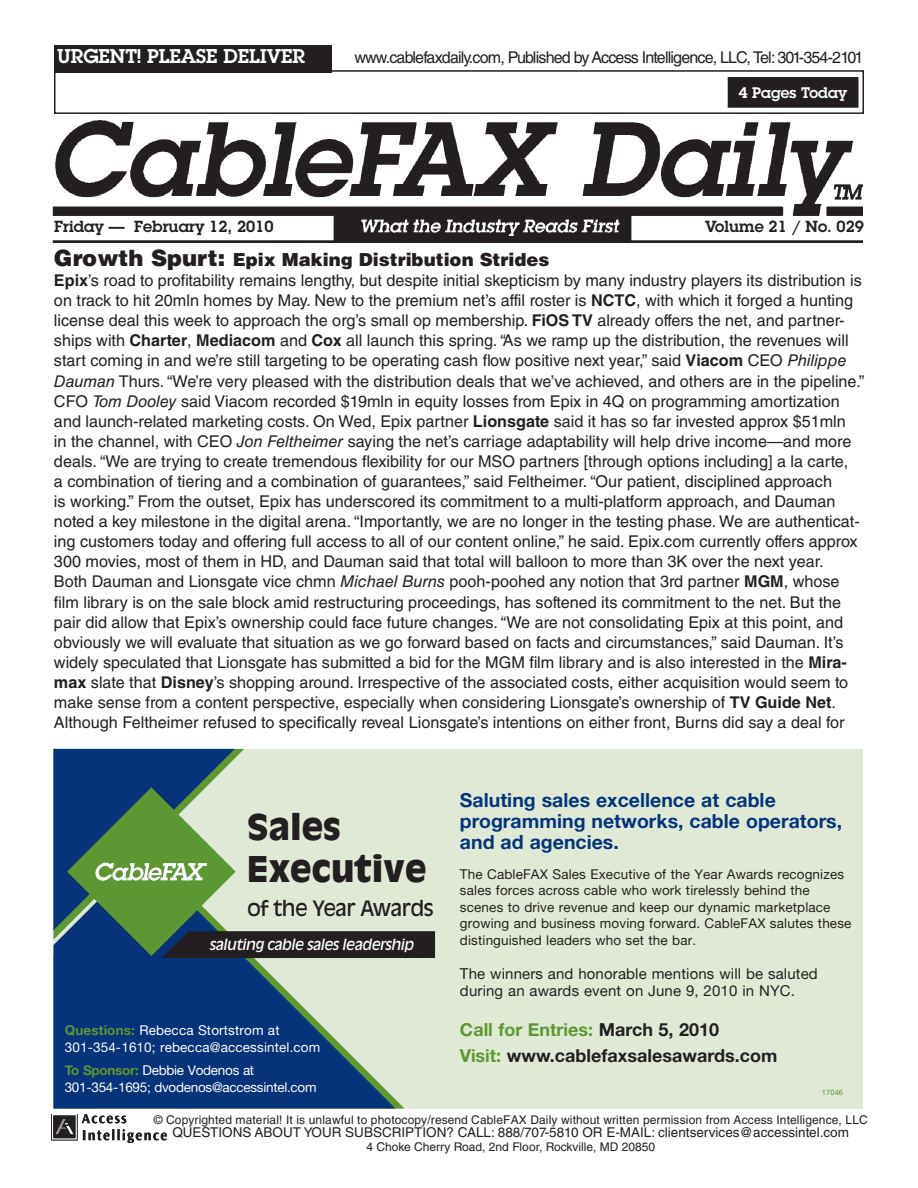
<style>
.page{position:relative;width:918px;height:1188px;background:#fff}
.page>*{position:absolute;margin:0;border:0;box-sizing:border-box;transform-origin:0 0}
.t1{font:900 35.1px/42px "Antique Olive Std";color:#231f20}
.t2{font:20.85px "Antique Olive Std";letter-spacing:-.03em;color:#231f20}
.t3{font:19.5px/21px "Alte Haas Grotesk Bold";color:#06347a}
.t4{font:600 19.5px "Lubalin Graph Std";color:#fff}
.t5{font:18px/26.1px "Alte Haas Grotesk Bold";color:#231f20}
.t6{font:900 18px "Helvetica LT Std";color:#231f20}
.t7{font:16.2px/20.1px "Helvetica LT Std";color:#231f20}
.t8{font:16.2px "Helvetica LT Std";letter-spacing:-.05em;color:#231f20}
.t9{font:600 15.75px "Lubalin Graph Std";color:#231f20}
.t10{font:15px/16.5px "Alte Haas Grotesk";letter-spacing:.01em;color:#231f20}
.t11{font:600 15px "Lubalin Graph Std";color:#fff}
.t12{font:italic 14.55px "Antique Olive Std";letter-spacing:-.03em;color:#fff}
.t13{font:13.5px/16.5px "Alte Haas Grotesk";letter-spacing:.01em;color:#231f20}
.t14{font:13.5px "Helvetica LT Std";color:#231f20}
.t15{font:13.5px/17.1px "Alte Haas Grotesk";letter-spacing:.01em;color:#fff}
.t16{font:13.5px/17.1px "Alte Haas Grotesk";letter-spacing:-.02em;color:#fff}
.t17{font:12px "Helvetica LT Std";letter-spacing:.01em;color:#231f20}
.t18{font:7.5px "Alte Haas Grotesk";letter-spacing:.01em;color:#5d9732}
.s1{font-size:22.5px}
.s2{font-weight:700}
.s3{font-style:italic}
.s4{font-family:"Alte Haas Grotesk Bold";color:#5d9732}
.s5{color:#5d9732}
</style>
<div class="page">
<img style="left:52px;top:1114px;width:115px;height:29px">
<img style="left:53px;top:121px;width:810px;height:122px">
<div style="left:54px;top:70px;width:810px;height:44px;border:2px solid #231f20"></div>
<div style="left:54px;top:45px;width:278px;height:27px;background:#231f20"></div>
<div style="left:728px;top:78px;width:130px;height:29px;background:#231f20"></div>
<div style="left:728px;top:77px;width:131px;height:31px;border:2px solid #231f20"></div>
<div style="left:53px;top:749px;width:810px;height:360px;background:#dfe9d5"></div>
<svg style="left:53px;top:958px;width:342px;height:151px;fill:#06347a"></svg>
<svg style="left:53px;top:749px;width:382px;height:209px"></svg>
<p class="t4" style="left:57px;top:49px;width:249px">URGENT! PLEASE DELIVER</p>
<p class="t8" style="left:354px;top:52px;width:511px">www.cablefaxdaily.com, Published by Access Intelligence, LLC, Tel: 301-354-2101</p>
<p class="t11" style="left:739px;top:87px;width:110px">4 Pages Today</p>
<p class="t9" style="left:54px;top:220px;width:221px">Friday — February 12, 2010</p>
<p class="t6" style="left:54px;top:253px;width:497px"><span class="s1">Growth Spurt:</span> Epix Making Distribution Strides</p>
<p class="t7" style="left:54px;top:272px;width:812px"><span class="s2">Epix</span> ’s road to profitability remains lengthy, but despite initial skepticism by many industry players its distribution is on track to hit 20mln homes by May. New to the premium net’s affil roster is <span class="s2">NCTC</span> , with which it forged a hunting license deal this week to approach the org’s small op membership. <span class="s2">FiOS TV</span> already offers the net, and partner&shy;ships with <span class="s2">Charter</span> , <span class="s2">Mediacom</span> and <span class="s2">Cox</span> all launch this spring. “As we ramp up the distribution, the revenues will start coming in and we’re still targeting to be operating cash flow positive next year,” said <span class="s2">Viacom</span> CEO <span class="s3">Philippe Dauman</span> Thurs. “We’re very pleased with the distribution deals that we’ve achieved, and others are in the pipeline.” CFO <span class="s3">Tom Dooley</span> said Viacom recorded $19mln in equity losses from Epix in 4Q on programming amortization and launch-related marketing costs. On Wed, Epix partner <span class="s2">Lionsgate</span> said it has so far invested approx $51mln<br>in the channel, with CEO <span class="s3">Jon Feltheimer</span> saying the net’s carriage adaptability will help drive income—and more deals. “We are trying to create tremendous flexibility for our MSO partners [through options including] a la carte,<br>a combination of tiering and a combination of guarantees,” said Feltheimer. “Our patient, disciplined approach<br>is working.” From the outset, Epix has underscored its commitment to a multi-platform approach, and Dauman noted a key milestone in the digital arena. “Importantly, we are no longer in the testing phase. We are authenticat&shy;ing customers today and offering full access to all of our content online,” he said. Epix.com currently offers approx 300 movies, most of them in HD, and Dauman said that total will balloon to more than 3K over the next year.<br>Both Dauman and Lionsgate vice chmn <span class="s3">Michael Burns</span> pooh-poohed any notion that 3rd partner <span class="s2">MGM</span> , whose film library is on the sale block amid restructuring proceedings, has softened its commitment to the net. But the pair did allow that Epix’s ownership could face future changes. “We are not consolidating Epix at this point, and obviously we will evaluate that situation as we go forward based on facts and circumstances,” said Dauman. It’s widely speculated that Lionsgate has submitted a bid for the MGM film library and is also interested in the <span class="s2">Mira&shy;max</span> slate that <span class="s2">Disney</span> ’s shopping around. Irrespective of the associated costs, either acquisition would seem to make sense from a content perspective, especially when considering Lionsgate’s ownership of <span class="s2">TV Guide Net</span> .<br>Although Feltheimer refused to specifically reveal Lionsgate’s intentions on either front, Burns did say a deal for</p>
<p class="t9" style="left:705px;top:220px;width:160px">Volume 21 / No. 029</p>
<h1 class="t1" style="left:247px;top:807px;width:181px">Sales<br>Executive</h1>
<p class="t2" style="left:247px;top:896px;width:188px">of the Year Awards</p>
<p class="t12" style="left:209px;top:938px;width:206px">saluting cable sales leadership</p>
<p class="t15" style="left:65px;top:1022px;width:257px"><span class="s4">Questions:</span> Rebecca Stortstrom at<br>301-354-1610; rebecca@accessintel.com</p>
<p class="t16" style="left:65px;top:1061px;width:253px"><span class="s4">To Sponsor:</span> Debbie Vodenos at<br>301-354-1695; dvodenos@accessintel.com</p>
<p class="t3" style="left:460px;top:789px;width:384px">Saluting sales excellence at cable programming networks, cable operators, and ad agencies.</p>
<p class="t13" style="left:460px;top:866px;width:393px">The CableFAX Sales Executive of the Year Awards recognizes sales forces across cable who work tirelessly behind the scenes to drive revenue and keep our dynamic marketplace growing and business moving forward. CableFAX salutes these distinguished leaders who set the bar.</p>
<p class="t10" style="left:460px;top:965px;width:359px">The winners and honorable mentions will be saluted during an awards event on June 9, 2010 in NYC.</p>
<p class="t5" style="left:460px;top:1016px;width:319px"><span class="s5">Call for Entries:</span> March 5, 2010<br><span class="s5">Visit:</span> www.cablefaxsalesawards.com</p>
<p class="t18" style="left:822px;top:1088px;width:23px">17046</p>
<p class="t17" style="left:154px;top:1115px;width:716px">© Copyrighted material! It is unlawful to photocopy/resend CableFAX Daily without written permission from Access Intelligence, LLC</p>
<p class="t14" style="left:172px;top:1128px;width:678px">QUESTIONS ABOUT YOUR SUBSCRIPTION? CALL: 888/707-5810 OR E-MAIL: clientservices@accessintel.com</p>
<p class="t17" style="left:366px;top:1142px;width:290px">4 Choke Cherry Road, 2nd Floor, Rockville, MD 20850</p>
</div>
